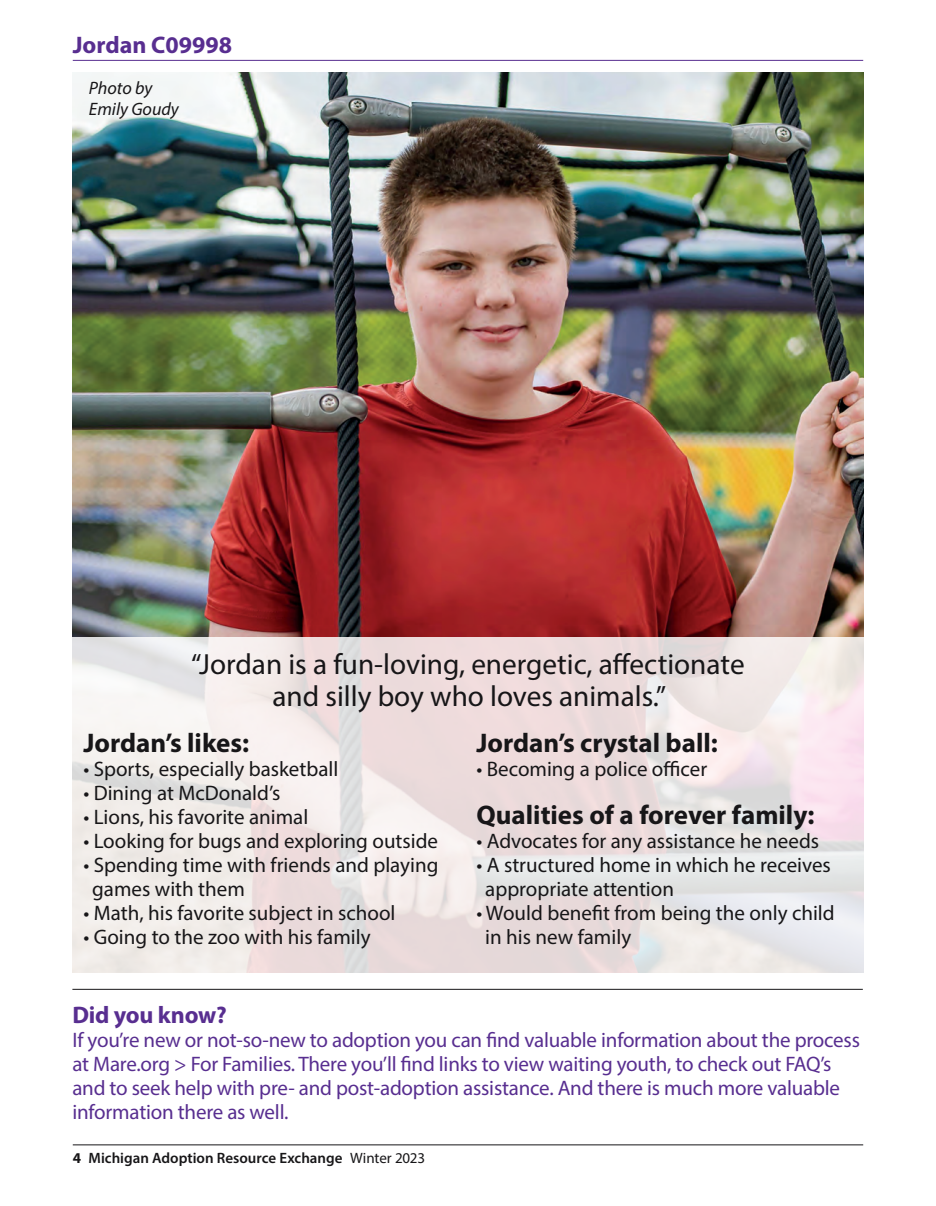
<style>
.page{position:relative;width:936px;height:1206px;background:#fff}
.page>*{position:absolute;margin:0;border:0;box-sizing:border-box;transform-origin:0 0}
.t1{font:29.25px/31.5px "Myriad Pro";color:#171618;text-align:center}
.t2{font:700 27px "Myriad Pro";color:#171618}
.t3{font:700 24px "Myriad Pro";color:#582e90}
.t4{font:21px/24px "Myriad Pro";color:#171618}
.t5{font:21px/24px "Myriad Pro";letter-spacing:-.01em;color:#582e90}
.Photo_credit{font:italic 18px "Myriad Pro";color:#171618}
.t6{font:600 15px "Myriad Pro";color:#171618}
.s1{font-weight:700}
.s2{font-weight:400}
</style>
<div class="page">
<hr style="left:73px;top:1144px;width:790px;height:1px;background:#171618">
<hr style="left:73px;top:60px;width:790px;height:1px;background:#582e90">
<img style="left:73px;top:73px;width:790px;height:565px">
<hr style="left:72px;top:989px;width:791px;height:1px;background:#171618">
<svg style="left:72px;top:638px;width:792px;height:335px;background:#ede4e4"></svg>
<p class="t3" style="left:73px;top:29px;width:161px">Jordan C09998</p>
<p class="Photo_credit" style="left:89px;top:77px;width:65px">Photo by</p>
<p class="Photo_credit" style="left:89px;top:98px;width:91px">Emily Goudy</p>
<p class="t1" style="left:191px;top:648px;width:555px">“Jordan is a fun-loving, energetic, affectionate and silly boy who loves animals.”</p>
<p class="t2" style="left:83px;top:726px;width:167px">Jordan’s likes:</p>
<p class="t4" style="left:83px;top:757px;width:257px">• Sports, especially basketball</p>
<p class="t4" style="left:83px;top:781px;width:198px">• Dining at McDonald’s</p>
<p class="t4" style="left:83px;top:805px;width:227px">• Lions, his favorite animal</p>
<p class="t4" style="left:83px;top:829px;width:356px">• Looking for bugs and exploring outside</p>
<p class="t4" style="left:92px;top:853px;width:348px;text-indent:-9px">• Spending time with friends and playing games with them</p>
<p class="t4" style="left:83px;top:901px;width:314px">• Math, his favorite subject in school</p>
<p class="t4" style="left:83px;top:925px;width:289px">• Going to the zoo with his family</p>
<p class="t2" style="left:476px;top:726px;width:243px">Jordan’s crystal ball:</p>
<p class="t4" style="left:476px;top:757px;width:232px">• Becoming a police officer</p>
<p class="t2" style="left:476px;top:798px;width:340px">Qualities of a forever family:</p>
<p class="t4" style="left:476px;top:829px;width:344px">• Advocates for any assistance he needs</p>
<p class="t4" style="left:485px;top:853px;width:347px;text-indent:-9px">• A structured home in which he receives appropriate attention</p>
<p class="t4" style="left:485px;top:901px;width:351px;text-indent:-9px">• Would benefit from being the only child in his new family</p>
<p class="t3" style="left:72px;top:999px;width:156px">Did you know?</p>
<p class="t5" style="left:72px;top:1027px;width:789px">If you’re new or not-so-new to adoption you can find valuable information about the process at Mare.org &gt; For Families. There you’ll find links to view waiting youth, to check out FAQ’s and to seek help with pre- and post-adoption assistance. And there is much more valuable information there as well.</p>
<p class="t6" style="left:73px;top:1149px;width:354px"><span class="s1">4</span> Michigan Adoption Resource Exchange <span class="s2">Winter 2023</span></p>
</div>
